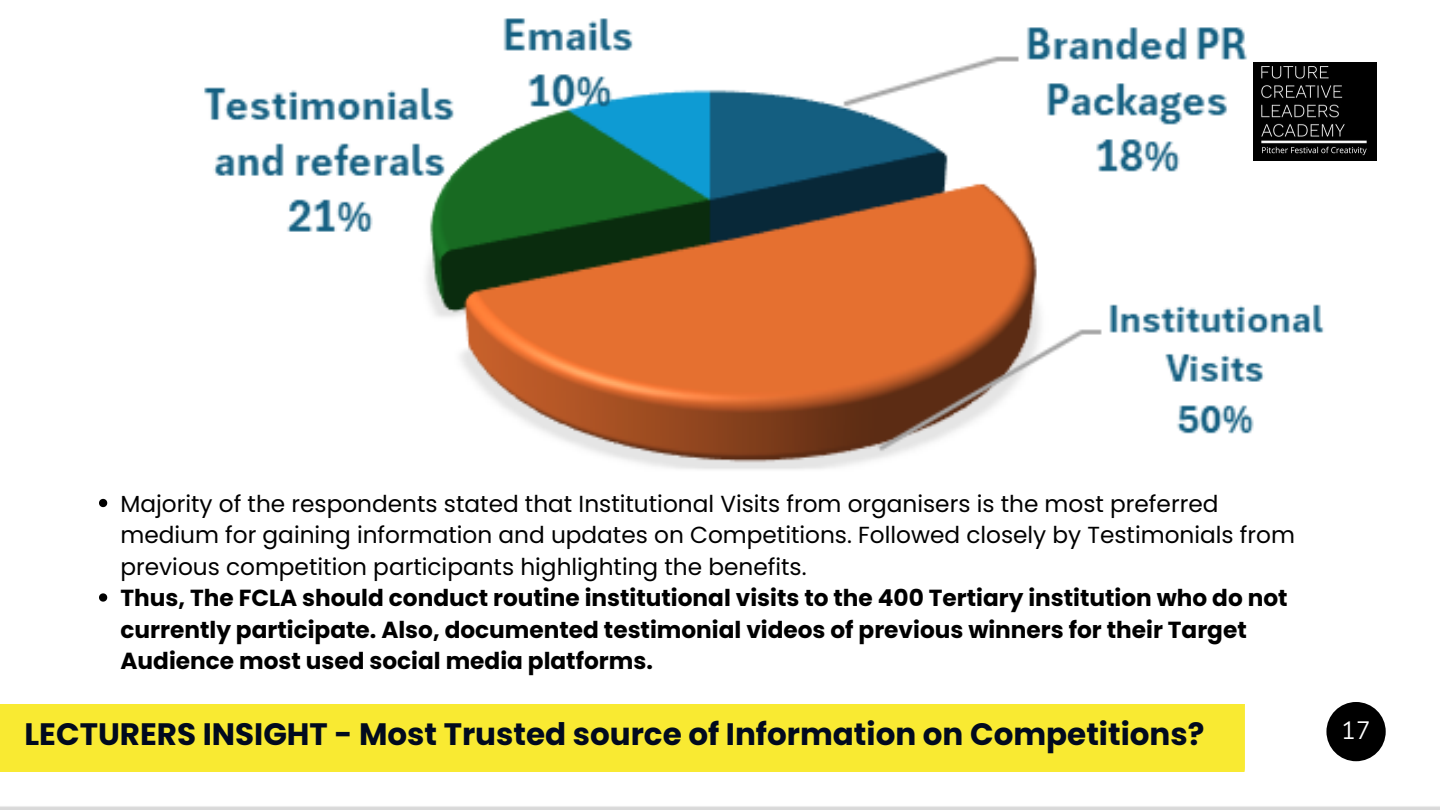
<style>
.page{position:relative;width:1440px;height:810px;background:#fff}
.page>*{position:absolute;margin:0;border:0;box-sizing:border-box;transform-origin:0 0}
.t1{font:700 31px "Poppins";color:#010a1e}
.t2{font:24.6px "Livvic";color:#fff}
.t3{font:23.2px/31.5px "Poppins";color:#000}
.t4{font:700 23.2px/31.5px "Poppins";color:#000}
</style>
<div class="page">
<img style="left:0;top:18px;width:1440px;height:792px">
<div style="left:0;top:705px;width:1245px;height:67px;background:#f9ea32"></div>
<svg style="left:99px;top:499px;width:8px;height:8px"></svg>
<svg style="left:99px;top:593px;width:8px;height:9px"></svg>
<img style="left:1253px;top:63px;width:123px;height:97px">
<svg style="left:1326px;top:702px;width:60px;height:59px;fill:#000"></svg>
<p class="t3" style="left:121px;top:488px;width:1176px">Majority of the respondents stated that Institutional Visits from organisers is the most preferred medium for gaining information and updates on Competitions. Followed closely by Testimonials from previous competition participants highlighting the benefits.</p>
<p class="t4" style="left:121px;top:582px;width:1169px">Thus, The FCLA should conduct routine institutional visits to the 400 Tertiary institution who do not currently participate. Also, documented testimonial videos of previous winners for their Target<br>Audience most used social media platforms.</p>
<p class="t1" style="left:25px;top:712px;width:1181px">LECTURERS INSIGHT - Most Trusted source of Information on Competitions?</p>
<h1 class="t2" style="left:1341px;top:714px;width:31px">17</h1>
</div>
